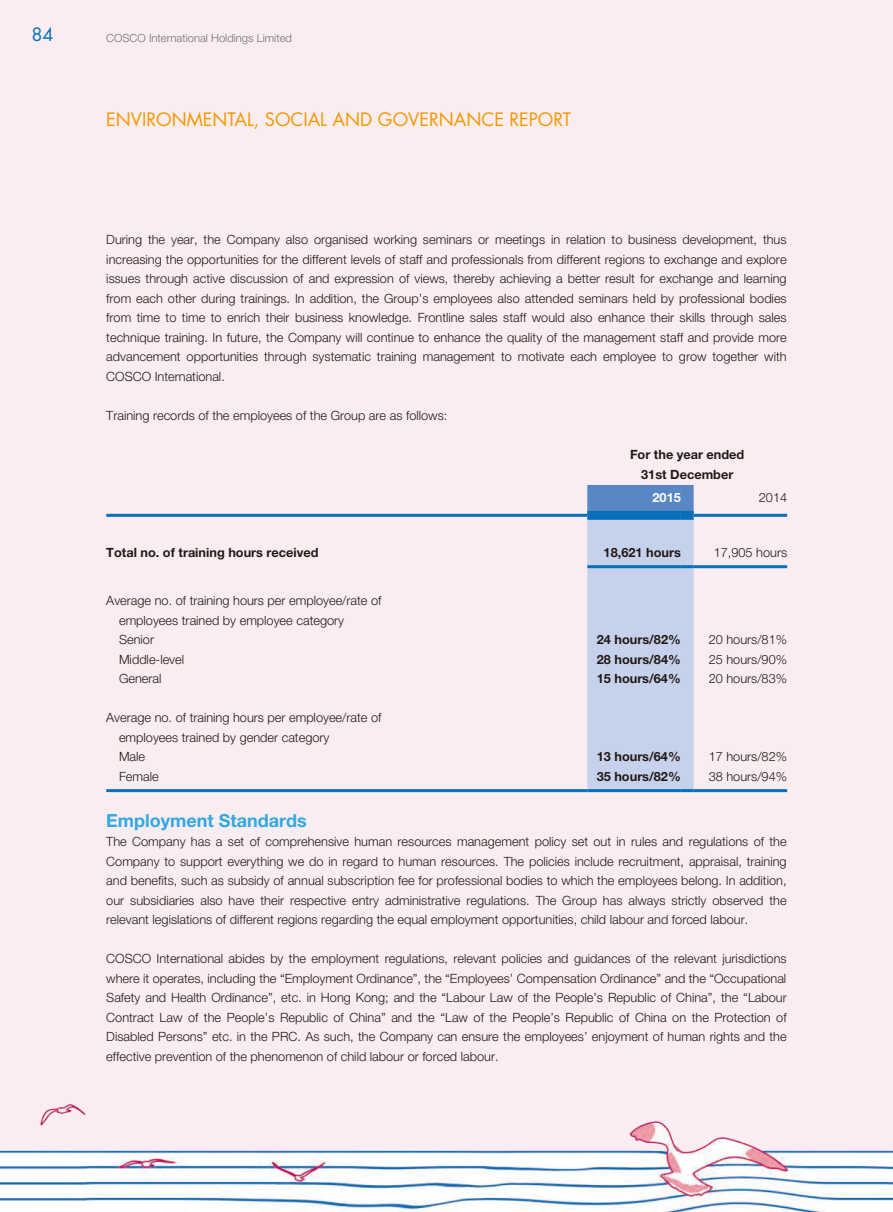
<style>
.page{position:relative;width:893px;height:1212px;background:#faedf1}
.page>*{position:absolute;margin:0;border:0;box-sizing:border-box;transform-origin:0 0}
.t1{font:18px "Futura Std";color:#f39800}
.t2{font:700 18px "Helvetica Neue LT Std";color:#30a8e1}
.t3{font:18px "Futura Std";color:#096fb8}
.t4{font:300 12.75px/19.5px "Helvetica Neue LT Std";color:#231916;text-align:justify}
.t5{font:700 12.75px/19.5px "Helvetica Neue LT Std";color:#231916;text-align:center}
.t6{font:700 12.75px "Helvetica Neue LT Std";color:#fff}
.t7{font:300 11.25px "Helvetica Neue LT Std";color:#727272}
</style>
<div class="page">
<hr style="left:694px;top:565px;width:93px;height:3px;background:#096fb8">
<hr style="left:106px;top:514px;width:481px;height:3px;background:#096fb8">
<hr style="left:694px;top:514px;width:93px;height:3px;background:#096fb8">
<hr style="left:106px;top:789px;width:481px;height:3px;background:#096fb8">
<svg style="left:587px;top:485px;width:107px;height:307px"></svg>
<hr style="left:694px;top:789px;width:93px;height:3px;background:#096fb8">
<h1 class="t3" style="left:31px;top:23px;width:24px">84</h1>
<p class="t7" style="left:106px;top:31px;width:187px">COSCO International Holdings Limited</p>
<h1 class="t1" style="left:106px;top:108px;width:466px">ENVIRONMENTAL, SOCIAL AND GOVERNANCE REPORT</h1>
<p class="t4" style="left:106px;top:230px;width:682px">During the year, the Company also organised working seminars or meetings in relation to business development, thus increasing the opportunities for the different levels of staff and professionals from different regions to exchange and explore issues through active discussion of and expression of views, thereby achieving a better result for exchange and learning from each other during trainings. In addition, the Group’s employees also attended seminars held by professional bodies from time to time to enrich their business knowledge. Frontline sales staff would also enhance their skills through sales technique training. In future, the Company will continue to enhance the quality of the management staff and provide more advancement opportunities through systematic training management to motivate each employee to grow together with COSCO International.</p>
<p class="t4" style="left:106px;top:405px;width:343px">Training records of the employees of the Group are as follows:</p>
<p class="t5" style="left:630px;top:444px;width:116px">For the year ended<br>31st December</p>
<p class="t6" style="left:652px;top:490px;width:30px">2015</p>
<p class="t4" style="left:759px;top:488px;width:30px">2014</p>
<p class="t5" style="left:106px;top:542px;width:214px">Total no. of training hours received</p>
<p class="t5" style="left:604px;top:542px;width:79px">18,621 hours</p>
<p class="t4" style="left:714px;top:542px;width:75px">17,905 hours</p>
<p class="t4" style="left:119px;top:590px;width:264px;text-align:left;text-indent:-13px">Average no. of training hours per employee/rate of employees trained by employee category<br>Senior</p>
<p class="t5" style="left:597px;top:629px;width:86px">24 hours/82%</p>
<p class="t4" style="left:709px;top:629px;width:80px">20 hours/81%</p>
<p class="t4" style="left:119px;top:649px;width:67px">Middle-level</p>
<p class="t5" style="left:597px;top:649px;width:86px">28 hours/84%</p>
<p class="t4" style="left:709px;top:649px;width:80px">25 hours/90%</p>
<p class="t4" style="left:119px;top:668px;width:44px">General</p>
<p class="t5" style="left:597px;top:668px;width:86px">15 hours/64%</p>
<p class="t4" style="left:709px;top:668px;width:80px">20 hours/83%</p>
<p class="t4" style="left:119px;top:707px;width:264px;text-align:left;text-indent:-13px">Average no. of training hours per employee/rate of employees trained by gender category<br>Male</p>
<p class="t5" style="left:597px;top:746px;width:86px">13 hours/64%</p>
<p class="t4" style="left:709px;top:746px;width:80px">17 hours/82%</p>
<p class="t4" style="left:119px;top:766px;width:41px">Female</p>
<p class="t5" style="left:597px;top:766px;width:86px">35 hours/82%</p>
<p class="t4" style="left:709px;top:766px;width:80px">38 hours/94%</p>
<h1 class="t2" style="left:106px;top:809px;width:202px">Employment Standards</h1>
<p class="t4" style="left:106px;top:832px;width:682px">The Company has a set of comprehensive human resources management policy set out in rules and regulations of the Company to support everything we do in regard to human resources. The policies include recruitment, appraisal, training and benefits, such as subsidy of annual subscription fee for professional bodies to which the employees belong. In addition, our subsidiaries also have their respective entry administrative regulations. The Group has always strictly observed the relevant legislations of different regions regarding the equal employment opportunities, child labour and forced labour.</p>
<p class="t4" style="left:106px;top:949px;width:682px">COSCO International abides by the employment regulations, relevant policies and guidances of the relevant jurisdictions where it operates, including the “Employment Ordinance”, the “Employees’ Compensation Ordinance” and the “Occupational Safety and Health Ordinance”, etc. in Hong Kong; and the “Labour Law of the People’s Republic of China”, the “Labour Contract Law of the People’s Republic of China” and the “Law of the People’s Republic of China on the Protection of Disabled Persons” etc. in the PRC. As such, the Company can ensure the employees’ enjoyment of human rights and the effective prevention of the phenomenon of child labour or forced labour.</p>
</div>
